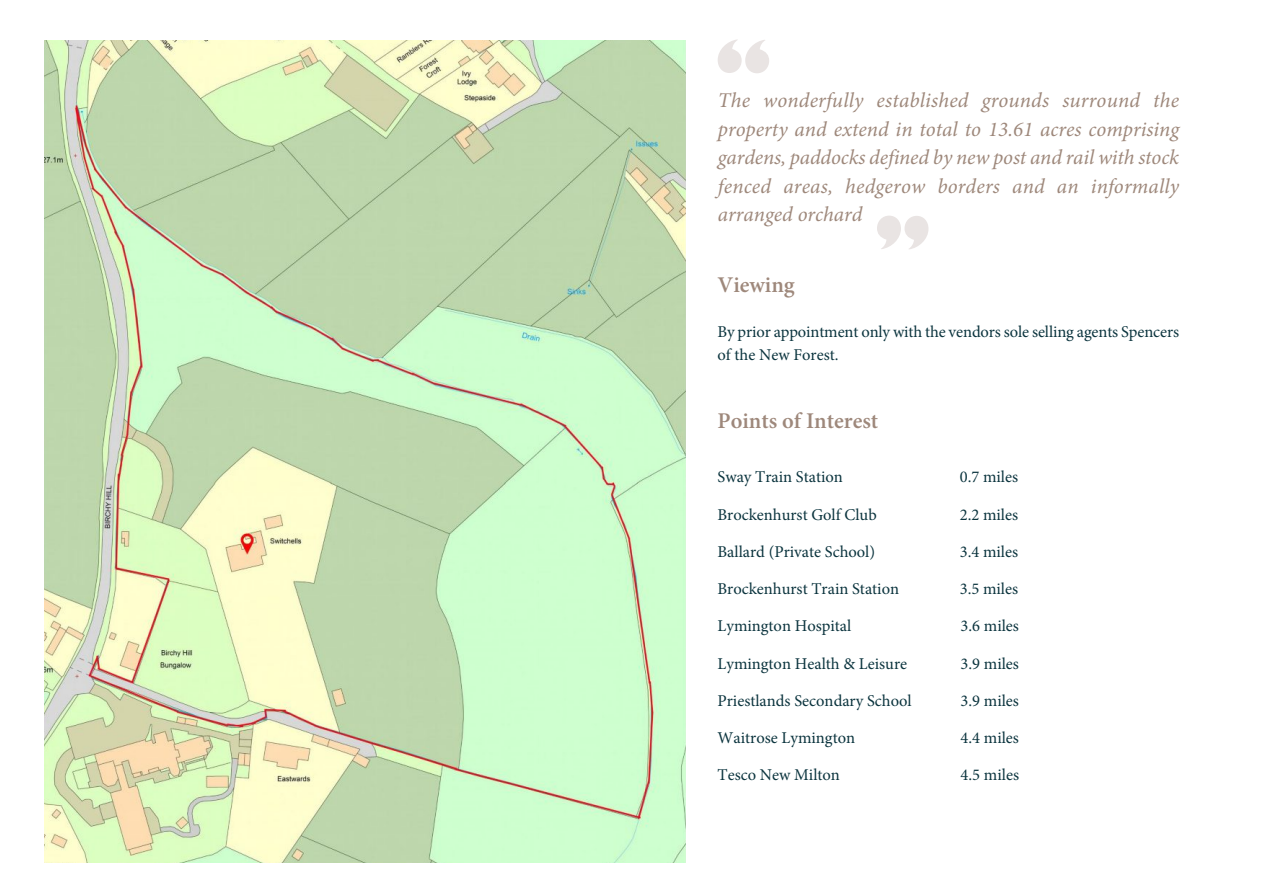
<style>
.page{position:relative;width:1263px;height:893px;background:#fff}
.page>*{position:absolute;margin:0;border:0;box-sizing:border-box;transform-origin:0 0}
.t1{font:600 22.5px "Minion Pro";color:#9e887b}
.t2{font:italic 21px/28.7px "Minion Pro";letter-spacing:.01em;color:#9e887b;text-align:justify}
.t3{font:16.5px/22.2px "Minion Pro";color:#0b343e}
</style>
<div class="page">
<img style="left:44px;top:40px;width:642px;height:822px">
<svg style="left:718px;top:39px;width:51px;height:34px"></svg>
<svg style="left:877px;top:216px;width:51px;height:33px"></svg>
<p class="t2" style="left:718px;top:88px;width:463px">The wonderfully established grounds surround the property and extend in total to 13.61 acres comprising gardens, paddocks defined by new post and rail with stock fenced areas, hedgerow borders and an informally arranged orchard</p>
<h1 class="t1" style="left:717px;top:275px;width:79px">Viewing</h1>
<p class="t3" style="left:717px;top:322px;width:463px">By prior appointment only with the vendors sole selling agents Spencers of the New Forest.</p>
<h1 class="t1" style="left:717px;top:411px;width:162px">Points of Interest</h1>
<p class="t3" style="left:717px;top:467px;width:127px">Sway Train Station</p>
<p class="t3" style="left:960px;top:467px;width:60px">0.7 miles</p>
<p class="t3" style="left:717px;top:505px;width:161px">Brockenhurst Golf Club</p>
<p class="t3" style="left:960px;top:505px;width:60px">2.2 miles</p>
<p class="t3" style="left:717px;top:542px;width:159px">Ballard (Private School)</p>
<p class="t3" style="left:960px;top:542px;width:60px">3.4 miles</p>
<p class="t3" style="left:717px;top:579px;width:183px">Brockenhurst Train Station</p>
<p class="t3" style="left:960px;top:579px;width:60px">3.5 miles</p>
<p class="t3" style="left:717px;top:616px;width:135px">Lymington Hospital</p>
<p class="t3" style="left:960px;top:616px;width:60px">3.6 miles</p>
<p class="t3" style="left:717px;top:654px;width:191px">Lymington Health &amp; Leisure</p>
<p class="t3" style="left:960px;top:654px;width:60px">3.9 miles</p>
<p class="t3" style="left:717px;top:691px;width:196px">Priestlands Secondary School</p>
<p class="t3" style="left:960px;top:691px;width:60px">3.9 miles</p>
<p class="t3" style="left:717px;top:728px;width:139px">Waitrose Lymington</p>
<p class="t3" style="left:960px;top:728px;width:60px">4.4 miles</p>
<p class="t3" style="left:717px;top:766px;width:124px">Tesco New Milton</p>
<p class="t3" style="left:960px;top:766px;width:60px">4.5 miles</p>
</div>
